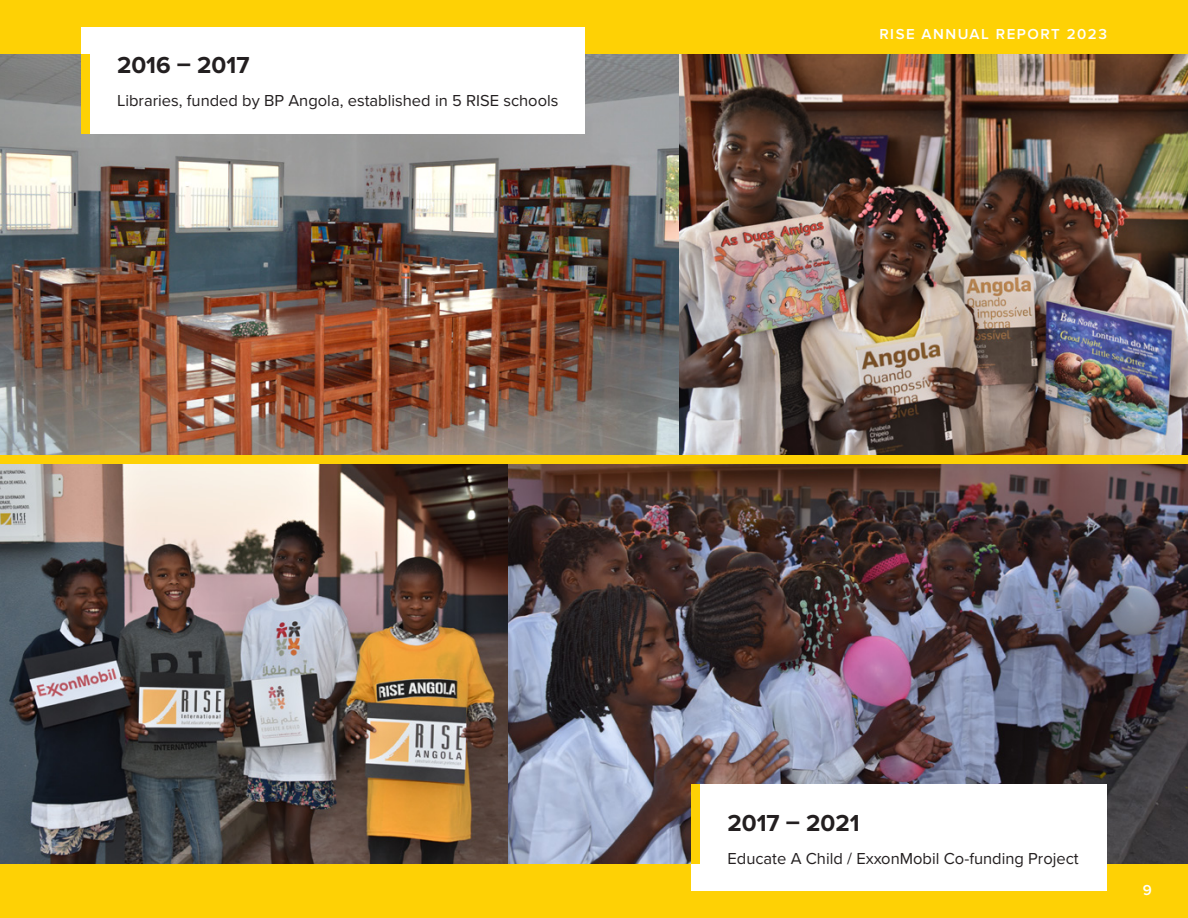
<style>
.page{position:relative;width:1188px;height:918px;background:#fff}
.page>*{position:absolute;margin:0;border:0;box-sizing:border-box;transform-origin:0 0}
.a_head{font:700 24px "Proxima Nova";color:#231f20}
.body_text{font:16.5px "Proxima Nova";color:#231f20}
.t1{font:600 15px "Proxima Nova";letter-spacing:.1em;color:#fff}
</style>
<div class="page">
<div style="left:0;top:0;width:1188px;height:54px;background:#fed105"></div>
<div style="left:0;top:864px;width:1188px;height:54px;background:#fed105"></div>
<img style="left:0;top:464px;width:508px;height:400px">
<img style="left:508px;top:464px;width:680px;height:400px">
<div style="left:0;top:455px;width:1188px;height:9px;background:#fed105"></div>
<img style="left:0;top:54px;width:680px;height:400px">
<img style="left:680px;top:54px;width:508px;height:400px">
<div style="left:81px;top:27px;width:504px;height:107px;background:#fff"></div>
<div style="left:692px;top:784px;width:415px;height:107px;background:#fff"></div>
<div style="left:81px;top:54px;width:9px;height:80px;background:#fed105"></div>
<div style="left:692px;top:784px;width:8px;height:80px;background:#fed105"></div>
<p class="a_head" style="left:117px;top:47px;width:134px">2016 – 2017</p>
<p class="body_text" style="left:117px;top:88px;width:443px">Libraries, funded by BP Angola, established in 5 RISE schools</p>
<p class="t1" style="left:879px;top:25px;width:229px">RISE ANNUAL REPORT 2023</p>
<p class="a_head" style="left:728px;top:805px;width:134px">2017 – 2021</p>
<p class="body_text" style="left:728px;top:846px;width:353px">Educate A Child / ExxonMobil Co-funding Project</p>
<p class="t1" style="left:1143px;top:882px;width:11px">9</p>
</div>
